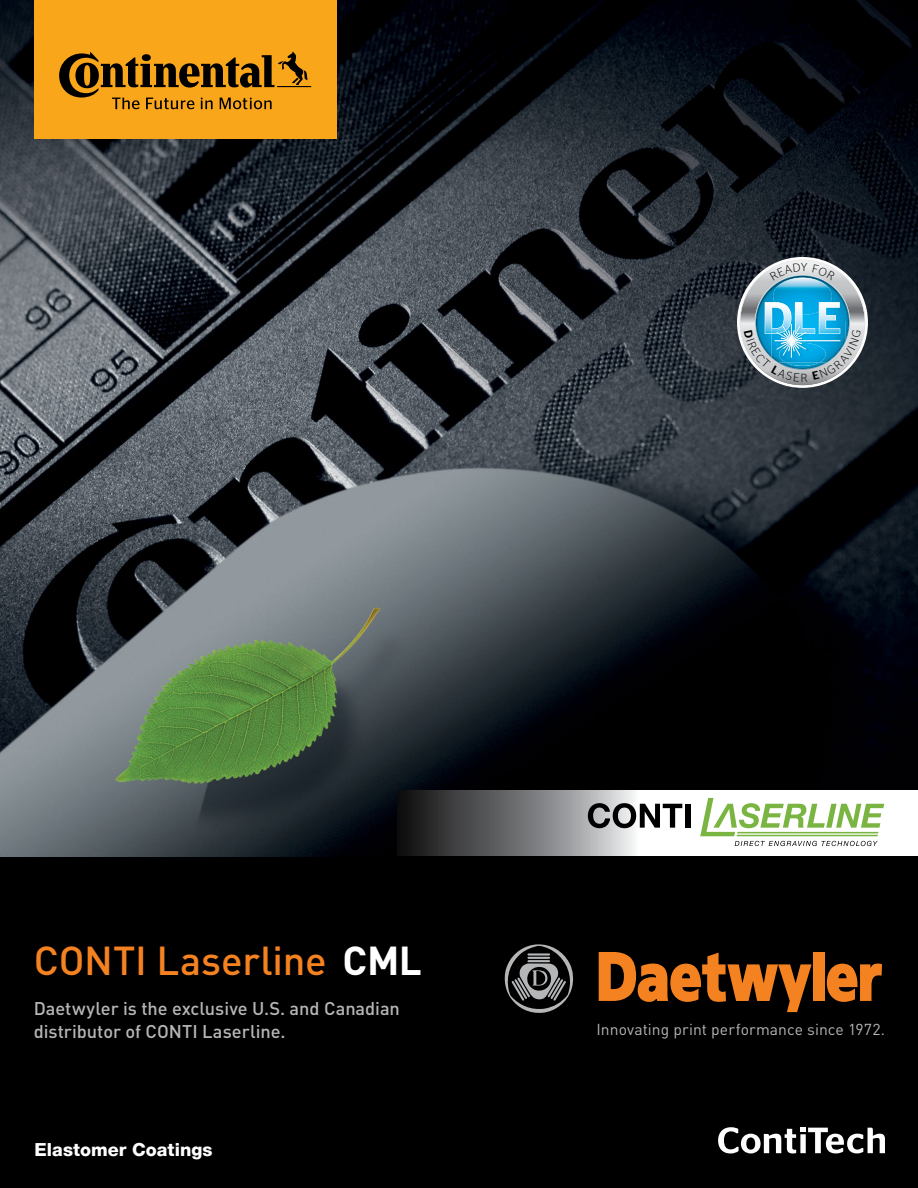
<style>
.page{position:relative;width:918px;height:1188px;background:#fff}
.page>*{position:absolute;margin:0;border:0;box-sizing:border-box;transform-origin:0 0}
.t1{font:500 39.9px "DIN";color:#f58220}
.t2{font:500 18.3px/22.2px "DIN";letter-spacing:-.005em;color:#b5b6b8}
.t3{font:800 18px "Helvetica Neue LT";color:#fff}
.t4{font:15.75px "DIN";letter-spacing:.005em;color:#b5b6b8}
.s1{font-weight:700;color:#fff}
</style>
<div class="page">
<div style="left:0;top:854px;width:918px;height:334px;background:#000"></div>
<img style="left:0;top:0;width:918px;height:857px">
<div style="left:34px;top:0;width:303px;height:139px;background:#faa61a"></div>
<svg style="left:59px;top:52px;width:252px;height:57px"></svg>
<svg style="left:397px;top:790px;width:521px;height:65px"></svg>
<svg style="left:588px;top:803px;width:94px;height:25px"></svg>
<div style="left:685px;top:804px;width:5px;height:24px;background:#000"></div>
<svg style="left:700px;top:798px;width:184px;height:48px"></svg>
<div style="left:813px;top:953px;width:11px;height:48px;background:#f58220"></div>
<svg style="left:599px;top:952px;width:213px;height:60px"></svg>
<svg style="left:827px;top:964px;width:55px;height:38px"></svg>
<svg style="left:504px;top:944px;width:70px;height:69px"></svg>
<hr style="left:527px;top:960px;width:23px;height:2px;background:#b5b6b8">
<hr style="left:527px;top:957px;width:23px;height:2px;background:#b5b6b8">
<hr style="left:527px;top:953px;width:23px;height:3px;background:#b5b6b8">
<svg style="left:718px;top:1127px;width:167px;height:26px"></svg>
<svg style="left:740px;top:260px;width:125px;height:125px"></svg>
<h1 class="t1" style="left:34px;top:935px;width:390px">CONTI Laserline <span class="s1">CML</span></h1>
<p class="t2" style="left:34px;top:997px;width:368px">Daetwyler is the exclusive U.S. and Canadian distributor of CONTI Laserline.</p>
<p class="t3" style="left:34px;top:1139px;width:180px">Elastomer Coatings</p>
<p class="t4" style="left:597px;top:1019px;width:290px">Innovating print performance since 1972.</p>
</div>
